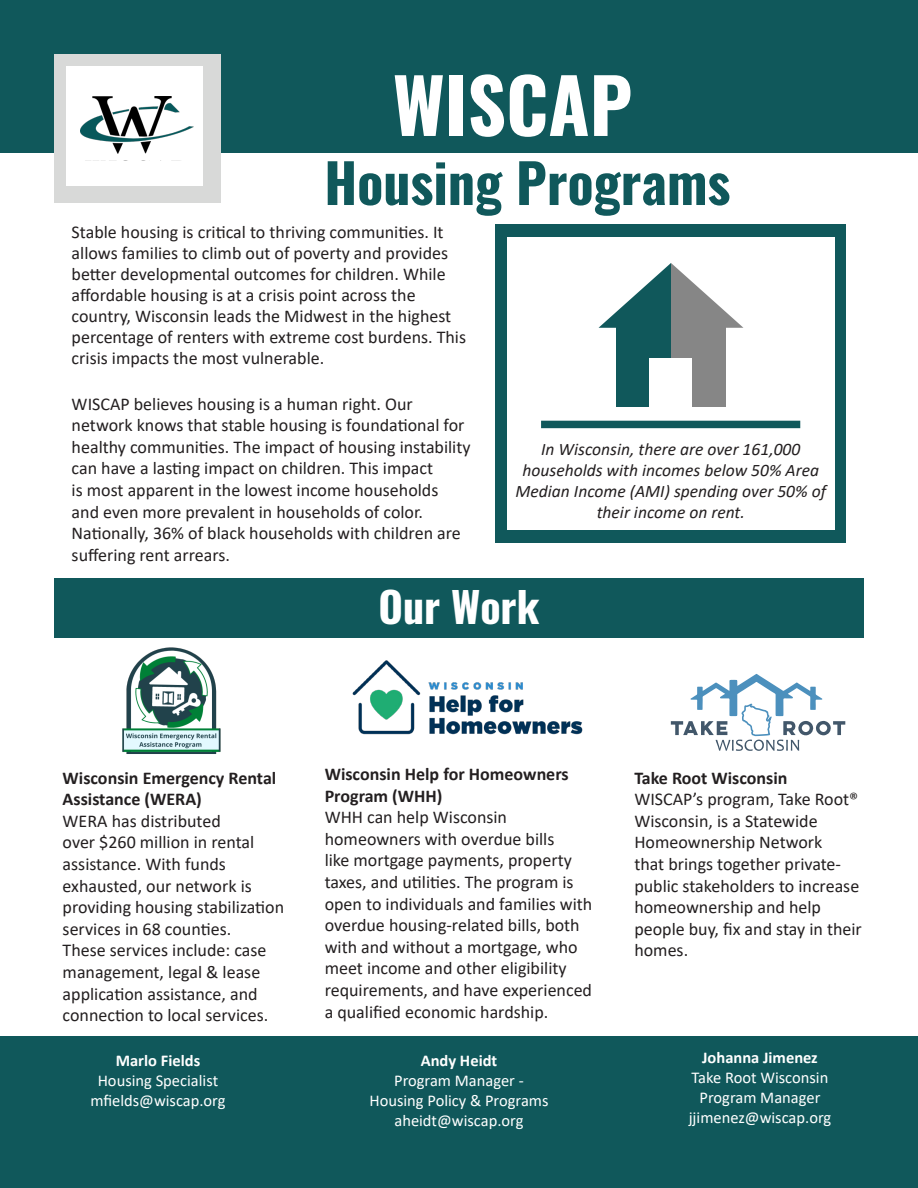
<style>
.page{position:relative;width:918px;height:1188px;background:#fff}
.page>*{position:absolute;margin:0;border:0;box-sizing:border-box;transform-origin:0 0}
.t1{font:700 75px "Oswald";color:#fff}
.t2{font:700 54px "Oswald";color:#10585b}
.t3{font:700 42px "Oswald";color:#fff}
.t4{font:18px/21.6px "Calibri";color:#231f20}
.t5{font:700 18px/21.6px "Calibri";color:#231f20}
.t6{font:italic 17.55px/21px "Calibri";color:#231f20;text-align:center}
.t7{font:16.5px/19.8px "Calibri";color:#fff;text-align:center}
.s1{font-weight:700}
</style>
<div class="page">
<div style="left:0;top:0;width:918px;height:153px;background:#10585b"></div>
<div style="left:54px;top:54px;width:166px;height:149px;background:#d8d9d8"></div>
<div style="left:66px;top:66px;width:136px;height:120px;background:#fff"></div>
<img style="left:81px;top:96px;width:113px;height:58px">
<img style="left:352px;top:660px;width:231px;height:75px">
<svg style="left:671px;top:674px;width:174px;height:77px"></svg>
<img style="left:122px;top:647px;width:99px;height:107px">
<div style="left:54px;top:578px;width:810px;height:60px;background:#10585b"></div>
<div style="left:0;top:1037px;width:918px;height:151px;background:#10585b"></div>
<div style="left:495px;top:224px;width:351px;height:318px;background:#10585b"></div>
<div style="left:507px;top:237px;width:327px;height:292px;background:#fff"></div>
<div style="left:617px;top:314px;width:54px;height:93px;background:#10585b"></div>
<div style="left:671px;top:314px;width:54px;height:93px;background:#868686"></div>
<svg style="left:599px;top:263px;width:144px;height:65px"></svg>
<div style="left:649px;top:358px;width:43px;height:50px;background:#fff"></div>
<div style="left:541px;top:421px;width:259px;height:7px;background:#10585b"></div>
<p class="t1" style="left:393px;top:66px;width:241px">WISCAP</p>
<p class="t2" style="left:324px;top:155px;width:408px">Housing Programs</p>
<p class="t4" style="left:72px;top:221px;width:396px;line-height:21px">Stable housing is critical to thriving communities. It allows families to climb out of poverty and provides better developmental outcomes for children. While affordable housing is at a crisis point across the country, Wisconsin leads the Midwest in the highest percentage of renters with extreme cost burdens. This crisis impacts the most vulnerable.</p>
<p class="t4" style="left:72px;top:392px;width:400px">WISCAP believes housing is a human right. Our network knows that stable housing is foundational for healthy communities. The impact of housing instability can have a lasting impact on children. This impact<br>is most apparent in the lowest income households<br>and even more prevalent in households of color.<br>Nationally, 36% of black households with children are suffering rent arrears.</p>
<p class="t6" style="left:516px;top:438px;width:312px">In Wisconsin, there are over 161,000 households with incomes below 50% Area Median Income (AMI) spending over 50% of their income on rent.</p>
<p class="t3" style="left:379px;top:585px;width:162px">Our Work</p>
<p class="t4" style="left:63px;top:766px;width:223px"><span class="s1">Wisconsin Emergency Rental<br>Assistance (WERA)<br></span>WERA has distributed<br>over $260 million in rental assistance. With funds exhausted, our network is providing housing stabilization services in 68 counties.<br>These services include: case management, legal &amp; lease application assistance, and connection to local services.</p>
<p class="t5" style="left:325px;top:763px;width:246px">Wisconsin Help for Homeowners<br>Program (WHH)</p>
<p class="t4" style="left:325px;top:806px;width:269px">WHH can help Wisconsin homeowners with overdue bills<br>like mortgage payments, property taxes, and utilities. The program is open to individuals and families with overdue housing-related bills, both with and without a mortgage, who meet income and other eligibility requirements, and have experienced a qualified economic hardship.</p>
<p class="t5" style="left:634px;top:767px;width:155px">Take Root Wisconsin</p>
<p class="t4" style="left:634px;top:788px;width:229px">WISCAP’s program, Take Root®<br>Wisconsin, is a Statewide<br>Homeownership Network<br>that brings together private&shy;public stakeholders to increase homeownership and help people buy, fix and stay in their homes.</p>
<p class="t7" style="left:90px;top:1051px;width:137px"><span class="s1">Marlo Fields<br></span>Housing Specialist mfields@wiscap.org</p>
<p class="t7" style="left:689px;top:1048px;width:144px"><span class="s1">Johanna Jimenez<br></span>Take Root Wisconsin<br>Program Manager jjimenez@wiscap.org</p>
<p class="t7" style="left:369px;top:1051px;width:181px"><span class="s1">Andy Heidt<br></span>Program Manager -<br>Housing Policy &amp; Programs aheidt@wiscap.org</p>
</div>
